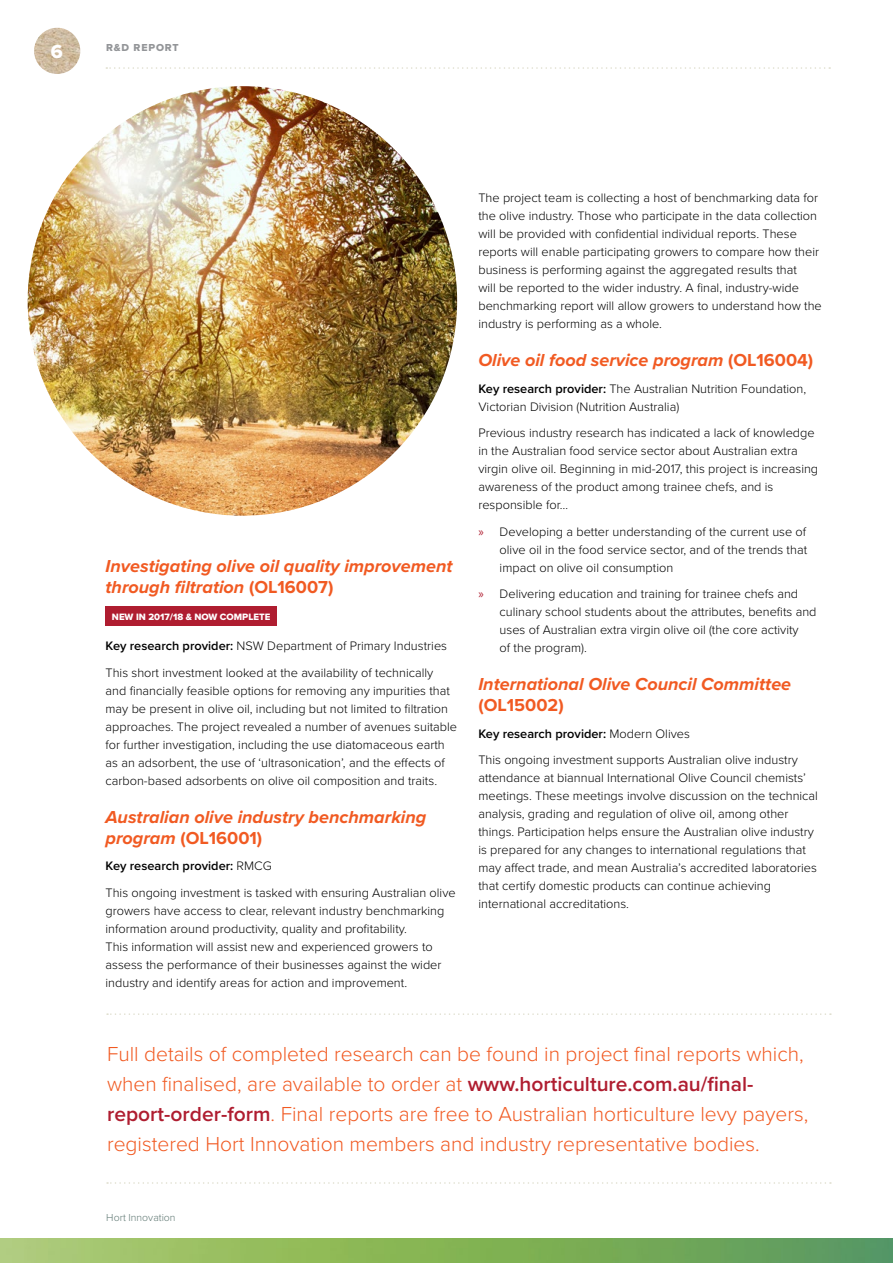
<style>
.page{position:relative;width:893px;height:1263px;background:#fff}
.page>*{position:absolute;margin:0;border:0;box-sizing:border-box;transform-origin:0 0}
.t1{font:300 21px/30px "Proxima Nova";color:#f15a22}
.t2{font:19.5px "Proxima Nova Extrabld";color:#fff}
.t3{font:italic 700 18px/21px "Proxima Nova";color:#f15a22}
.t4{font:700 18px "Proxima Nova";color:#f15a22}
.t5{font:300 12.75px/18px "Proxima Nova";color:#000}
.t6{font:300 10.5px "Proxima Nova";color:#5e7772}
.t7{font:10.5px "Proxima Nova Extrabld";letter-spacing:.08em;color:#939598}
.t8{font:9.6px "Proxima Nova Extrabld";color:#fff}
.s1{font-style:normal}
.s2{font-weight:600}
.s3{font-family:"Myriad Pro";font-weight:400;color:#af1d30}
.s4{font-weight:600;color:#af1d30}
</style>
<div class="page">
<img style="left:0;top:1238px;width:893px;height:25px">
<img style="left:34px;top:28px;width:46px;height:46px;border-radius:23px">
<svg style="left:106px;top:67px;width:724px;height:2px"></svg>
<svg style="left:107px;top:1013px;width:724px;height:2px"></svg>
<svg style="left:107px;top:1182px;width:724px;height:2px"></svg>
<div style="left:106px;top:607px;width:171px;height:19px;background:#af1d30"></div>
<img style="left:28px;top:86px;width:429px;height:430px;border-radius:215px">
<h2 class="t2" style="left:51px;top:37px;width:14px">6</h2>
<p class="t7" style="left:106px;top:39px;width:74px">R&amp;D REPORT</p>
<h3 class="t3" style="left:106px;top:555px;width:349px">Investigating olive oil quality improvement through filtration <span class="s1">(OL16007)</span></h3>
<p class="t8" style="left:112px;top:609px;width:160px">NEW IN 2017/18 &amp; NOW COMPLETE</p>
<p class="t5" style="left:106px;top:632px;width:343px;line-height:26.5px"><span class="s2">Key research provider:</span> NSW Department of Primary Industries<br>This short investment looked at the availability of technically</p>
<p class="t5" style="left:106px;top:681px;width:353px">and financially feasible options for removing any impurities that may be present in olive oil, including but not limited to filtration approaches. The project revealed a number of avenues suitable for further investigation, including the use diatomaceous earth as an adsorbent, the use of ‘ultrasonication’, and the effects of carbon-based adsorbents on olive oil composition and traits.</p>
<h3 class="t3" style="left:106px;top:806px;width:322px">Australian olive industry benchmarking program <span class="s1">(OL16001)</span></h3>
<p class="t5" style="left:106px;top:852px;width:352px;line-height:26.5px"><span class="s2">Key research provider:</span> RMCG<br>This ongoing investment is tasked with ensuring Australian olive</p>
<p class="t5" style="left:106px;top:901px;width:340px">growers have access to clear, relevant industry benchmarking information around productivity, quality and profitability.<br>This information will assist new and experienced growers to assess the performance of their businesses against the wider industry and identify areas for action and improvement.</p>
<p class="t5" style="left:478px;top:188px;width:345px">The project team is collecting a host of benchmarking data for the olive industry. Those who participate in the data collection will be provided with confidential individual reports. These reports will enable participating growers to compare how their business is performing against the aggregated results that<br>will be reported to the wider industry. A final, industry-wide benchmarking report will allow growers to understand how the industry is performing as a whole.</p>
<h3 class="t3" style="left:478px;top:349px;width:336px">Olive oil food service program <span class="s1">(OL16004)</span></h3>
<p class="t5" style="left:478px;top:379px;width:329px"><span class="s2">Key research provider:</span> The Australian Nutrition Foundation,<br>Victorian Division (Nutrition Australia)</p>
<p class="t5" style="left:478px;top:423px;width:341px">Previous industry research has indicated a lack of knowledge in the Australian food service sector about Australian extra virgin olive oil. Beginning in mid-2017, this project is increasing awareness of the product among trainee chefs, and is responsible for…</p>
<p class="t5" style="left:500px;top:522px;width:309px;text-align:justify;text-indent:-21px"><span class="s3">»</span> Developing a better understanding of the current use of olive oil in the food service sector, and of the trends that impact on olive oil consumption</p>
<p class="t5" style="left:500px;top:584px;width:318px;text-indent:-21px"><span class="s3">»</span> Delivering education and training for trainee chefs and culinary school students about the attributes, benefits and uses of Australian extra virgin olive oil (the core activity<br>of the program).</p>
<h3 class="t3" style="left:478px;top:673px;width:314px">International Olive Council Committee</h3>
<h3 class="t4" style="left:478px;top:692px;width:87px">(OL15002)</h3>
<p class="t5" style="left:478px;top:719px;width:321px;line-height:26.5px"><span class="s2">Key research provider:</span> Modern Olives<br>This ongoing investment supports Australian olive industry</p>
<p class="t5" style="left:478px;top:768px;width:341px">attendance at biannual International Olive Council chemists’ meetings. These meetings involve discussion on the technical analysis, grading and regulation of olive oil, among other things. Participation helps ensure the Australian olive industry is prepared for any changes to international regulations that may affect trade, and mean Australia’s accredited laboratories that certify domestic products can continue achieving international accreditations.</p>
<p class="t1" style="left:107px;top:1037px;width:703px">Full details of completed research can be found in project final reports which, when finalised, are available to order at <span class="s4">www.horticulture.com.au/final&shy;report-order-form</span>. Final reports are free to Australian horticulture levy payers, registered Hort Innovation members and industry representative bodies.</p>
<p class="t6" style="left:106px;top:1209px;width:71px">Hort Innovation</p>
</div>
